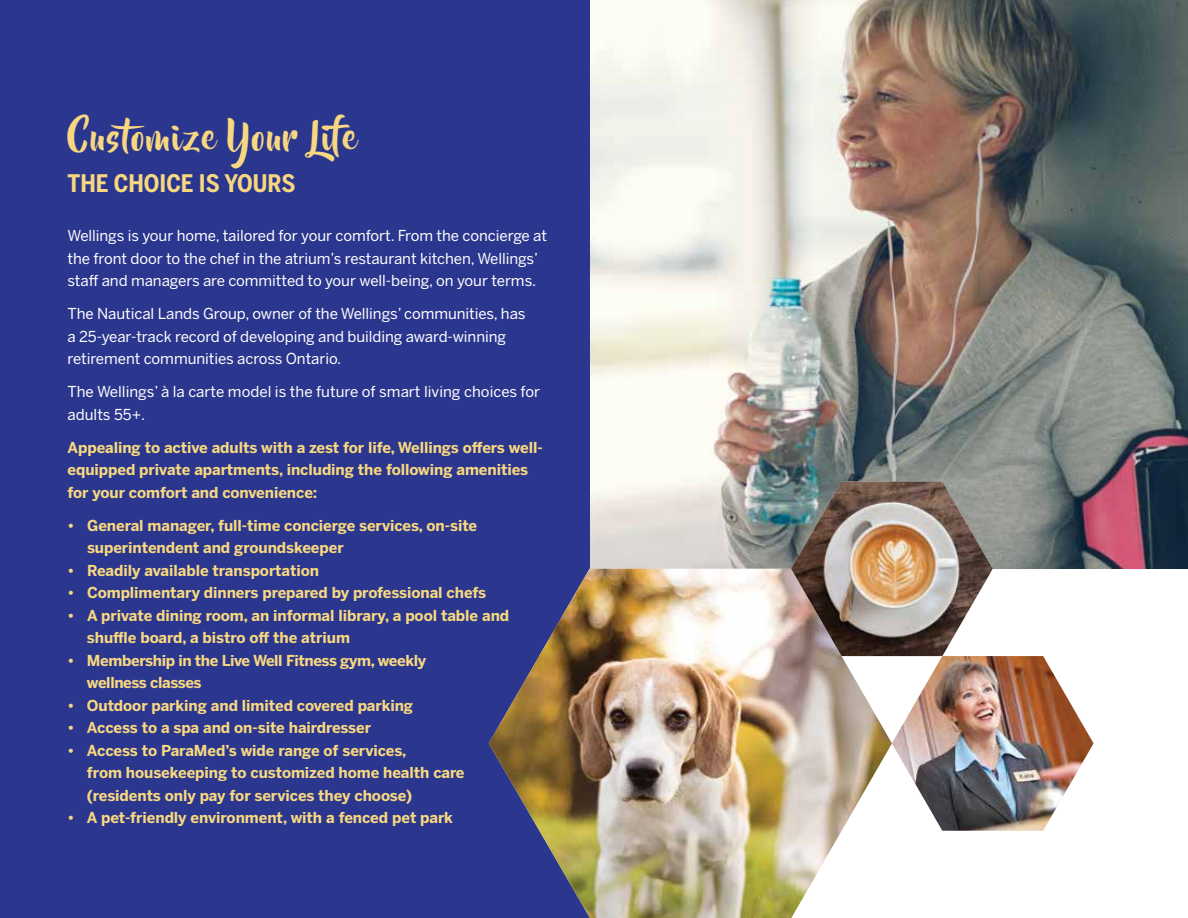
<style>
.page{position:relative;width:1188px;height:918px;background:#fff}
.page>*{position:absolute;margin:0;border:0;box-sizing:border-box;transform-origin:0 0}
.t1{font:36px "Beyond The Mountains";letter-spacing:.03em;color:#f7d880}
.t2{font:700 24px "Benton Sans Condensed";color:#f7d880}
.t3{font:700 15px/22.5px "Benton Sans";letter-spacing:-.005em;color:#f7d880}
.t4{font:15px/22.5px "Benton Sans";letter-spacing:-.005em;color:#fff}
.t5{font:700 15px/22.5px "Benton Sans";letter-spacing:-.025em;color:#f7d880}
</style>
<div class="page">
<div style="left:0;top:0;width:590px;height:918px;background:#2b368e"></div>
<img style="left:590px;top:0;width:598px;height:569px">
<img style="left:489px;top:569px;width:353px;height:349px">
<img style="left:791px;top:481px;width:303px;height:350px">
<img style="left:892px;top:656px;width:202px;height:175px">
<h1 class="t1" style="left:68px;top:118px;width:291px">Customize Your Life</h1>
<h2 class="t2" style="left:68px;top:168px;width:230px">THE CHOICE IS YOURS</h2>
<p class="t4" style="left:68px;top:224px;width:481px">Wellings is your home, tailored for your comfort. From the concierge at the front door to the chef in the atrium’s restaurant kitchen, Wellings’ staff and managers are committed to your well-being, on your terms.</p>
<p class="t4" style="left:68px;top:302px;width:460px">The Nautical Lands Group, owner of the Wellings’ communities, has a 25-year-track record of developing and building award-winning retirement communities across Ontario.</p>
<p class="t4" style="left:68px;top:380px;width:474px">The Wellings’ à la carte model is the future of smart living choices for adults 55+.</p>
<p class="t3" style="left:68px;top:436px;width:477px">Appealing to active adults with a zest for life, Wellings offers well&shy;equipped private apartments, including the following amenities for your comfort and convenience:</p>
<p class="t3" style="left:87px;top:514px;width:392px;text-indent:-20px">• General manager, full-time concierge services, on-site superintendent and groundskeeper</p>
<p class="t3" style="left:68px;top:559px;width:253px">• Readily available transportation</p>
<p class="t3" style="left:68px;top:582px;width:420px">• Complimentary dinners prepared by professional chefs</p>
<p class="t3" style="left:87px;top:604px;width:424px;text-indent:-19px">• A private dining room, an informal library, a pool table and shuffle board, a bistro off the atrium</p>
<p class="t5" style="left:87px;top:649px;width:341px;text-indent:-20px">• Membership in the Live Well Fitness gym, weekly wellness classes</p>
<p class="t3" style="left:67px;top:694px;width:347px">• Outdoor parking and limited covered parking</p>
<p class="t3" style="left:67px;top:717px;width:305px">• Access to a spa and on-site hairdresser</p>
<p class="t3" style="left:87px;top:739px;width:379px;text-indent:-20px">• Access to ParaMed’s wide range of services,<br>from housekeeping to customized home health care (residents only pay for services they choose)</p>
<p class="t3" style="left:67px;top:807px;width:387px">• A pet-friendly environment, with a fenced pet park</p>
</div>
